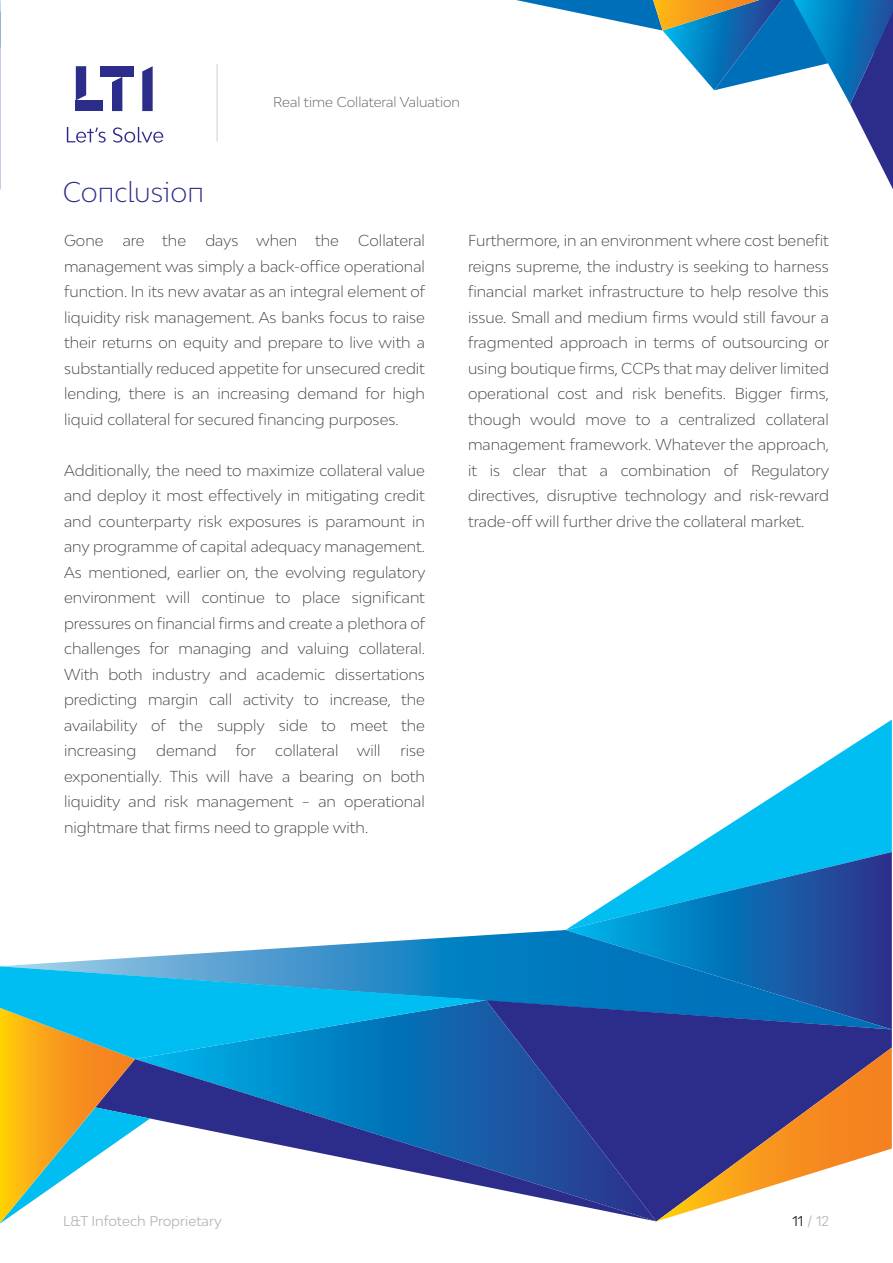
<style>
.page{position:relative;width:893px;height:1263px;background:#fff}
.page>*{position:absolute;margin:0;border:0;box-sizing:border-box;transform-origin:0 0}
.t1{font:300 27px "Bw Modelica LTI";color:#2c2d8b}
.t2{font:300 15px/25.5px "Bw Modelica";color:#414042;text-align:justify}
.t3{font:300 13.5px "Bw Modelica";color:#5c5c5c}
.t4{font:13.5px "Bw Modelica";color:#b5b5b6}
.t5{font:13.5px "Bw Modelica";color:#b7b7b7}
.s1{color:#231f20}
</style>
<div class="page">
<hr style="left:217px;top:64px;width:1px;height:77px;background:#cfcfce">
<svg style="left:686px;top:720px;width:206px;height:132px"></svg>
<svg style="left:566px;top:852px;width:326px;height:78px"></svg>
<svg style="left:5px;top:930px;width:887px;height:70px"></svg>
<svg style="left:656px;top:1000px;width:236px;height:47px;background:#1e459b"></svg>
<svg style="left:656px;top:1047px;width:236px;height:174px"></svg>
<svg style="left:486px;top:1000px;width:170px;height:59px;background:#253b94"></svg>
<svg style="left:150px;top:1059px;width:506px;height:162px"></svg>
<svg style="left:0;top:1059px;width:150px;height:164px"></svg>
<svg style="left:0;top:966px;width:486px;height:93px;background:#1fa4ce"></svg>
<svg style="left:76px;top:66px;width:10px;height:34px"></svg>
<div style="left:76px;top:101px;width:27px;height:10px;background:#2c2d8b"></div>
<div style="left:101px;top:66px;width:33px;height:11px;background:#2c2d8b"></div>
<svg style="left:112px;top:77px;width:10px;height:34px"></svg>
<svg style="left:142px;top:66px;width:11px;height:45px"></svg>
<svg style="left:67px;top:127px;width:96px;height:16px"></svg>
<svg style="left:516px;top:0;width:377px;height:189px"></svg>
<p class="t3" style="left:273px;top:93px;width:188px">Real time Collateral Valuation</p>
<h1 class="t1" style="left:63px;top:174px;width:143px">Conclusion</h1>
<p class="t2" style="left:64px;top:227px;width:41px">Gone</p>
<p class="t2" style="left:123px;top:227px;width:65px">are the</p>
<p class="t2" style="left:205px;top:227px;width:135px">days when the</p>
<p class="t2" style="left:64px;top:227px;width:363px;text-indent:294px">Collateral management was simply a back-office operational function. In its new avatar as an integral element of liquidity risk management. As banks focus to raise their returns on equity and prepare to live with a substantially reduced appetite for unsecured credit lending, there is an increasing demand for high liquid collateral for secured financing purposes.</p>
<p class="t2" style="left:64px;top:457px;width:363px">Additionally, the need to maximize collateral value and deploy it most effectively in mitigating credit and counterparty risk exposures is paramount in any programme of capital adequacy management.<br>As mentioned, earlier on, the evolving regulatory environment will continue to place significant pressures on financial firms and create a plethora of challenges for managing and valuing collateral.<br>With both industry and academic dissertations predicting margin call activity to increase, the availability of the supply side to meet the increasing</p>
<p class="t2" style="left:156px;top:737px;width:62px">demand</p>
<p class="t2" style="left:236px;top:737px;width:21px">for</p>
<p class="t2" style="left:275px;top:737px;width:107px">collateral will</p>
<p class="t2" style="left:64px;top:737px;width:362px;text-indent:336px">rise exponentially. This will have a bearing on both liquidity and risk management – an operational nightmare that firms need to grapple with.</p>
<p class="t2" style="left:468px;top:227px;width:363px">Furthermore, in an environment where cost benefit reigns supreme, the industry is seeking to harness financial market infrastructure to help resolve this issue. Small and medium firms would still favour a fragmented approach in terms of outsourcing or using boutique firms, CCPs that may deliver limited operational cost and risk benefits. Bigger firms, though would move to a centralized collateral management framework. Whatever the approach, it is clear that a combination of Regulatory directives, disruptive technology and risk-reward trade-off will further drive the collateral market.</p>
<p class="t4" style="left:63px;top:1212px;width:160px">L&amp;T Infotech Proprietary</p>
<p class="t5" style="left:792px;top:1212px;width:38px"><span class="s1">11</span> / 12</p>
</div>
